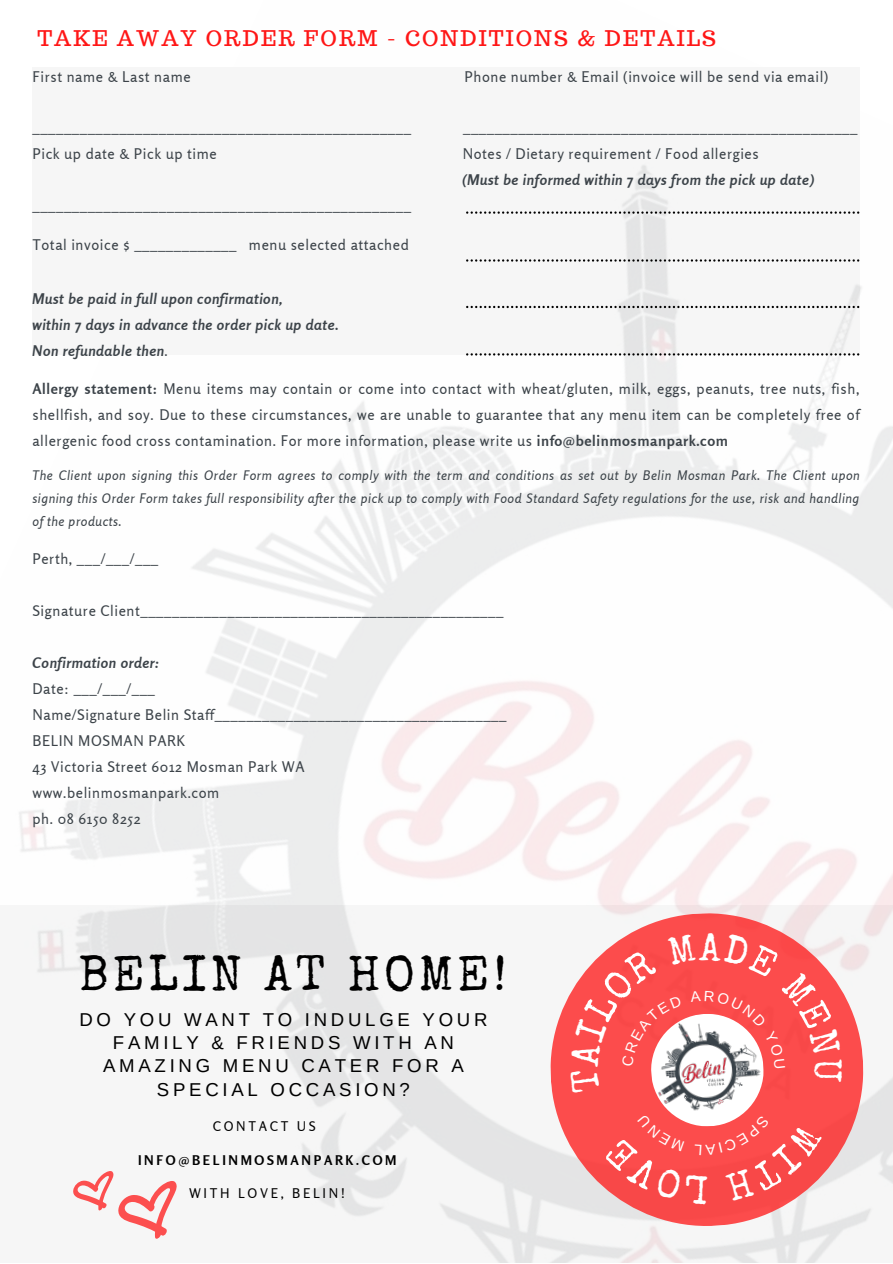
<style>
.page{position:relative;width:893px;height:1264px;background:#fff}
.page>*{position:absolute;margin:0;border:0;box-sizing:border-box;transform-origin:0 0}
.t1{font:49.65px "Special Elite";letter-spacing:.08em;color:#000}
.t2{font:21.15px "Trocchi";letter-spacing:.1em;color:#ff1616}
.t3{font:18.6px/23.2px "Arimo";letter-spacing:.2em;color:#000;text-align:center}
.t4{font:14.7px/26px "Rosario";letter-spacing:.04em;color:#3c4349;text-align:justify}
.t5{font:italic 700 14.7px/26px "Rosario";letter-spacing:.04em;color:#3c4349}
.t6{font:13.35px "Rosario";letter-spacing:.2em;color:#000}
.t7{font:700 13.35px "Rosario";letter-spacing:.2em;color:#000}
.t8{font:italic 13.2px/23.1px "Rosario";letter-spacing:.04em;color:#3c4349;text-align:justify}
.s1{font-weight:400;font-style:normal}
.s2{font-weight:700}
</style>
<div class="page">
<img style="left:19px;top:163px;width:873px;height:1099px">
<svg style="left:466px;top:259px;width:393px;height:2px"></svg>
<svg style="left:466px;top:306px;width:393px;height:2px"></svg>
<svg style="left:466px;top:353px;width:393px;height:2px"></svg>
<svg style="left:466px;top:211px;width:393px;height:3px"></svg>
<svg style="left:542px;top:905px;width:329px;height:329px;fill:#f6f3f3"></svg>
<svg style="left:69px;top:1166px;width:131px;height:80px"></svg>
<svg style="left:570px;top:932px;width:272px;height:273px;background:#f56a6a"></svg>
<h2 class="t2" style="left:37px;top:24px;width:680px">TAKE AWAY ORDER FORM - CONDITIONS &amp; DETAILS</h2>
<p class="t4" style="left:32px;top:63px;width:160px">First name &amp; Last name</p>
<p class="t4" style="left:464px;top:63px;width:365px">Phone number &amp; Email (invoice will be send via email)</p>
<p class="t4" style="left:32px;top:115px;width:380px">________________________________________________</p>
<p class="t4" style="left:463px;top:115px;width:396px">__________________________________________________</p>
<p class="t4" style="left:32px;top:141px;width:186px">Pick up date &amp; Pick up time</p>
<p class="t4" style="left:462px;top:141px;width:297px">Notes / Dietary requirement / Food allergies</p>
<p class="t5" style="left:462px;top:167px;width:353px">(Must be informed within 7 days from the pick up date)</p>
<p class="t4" style="left:32px;top:193px;width:380px">________________________________________________</p>
<p class="t4" style="left:32px;top:232px;width:378px">Total invoice $ _____________ menu selected attached</p>
<p class="t5" style="left:32px;top:285px;width:307px">Must be paid in full upon confirmation,<br>within 7 days in advance the order pick up date.<br>Non refundable then<span class="s1">.</span></p>
<p class="t4" style="left:32px;top:376px;width:828px"><span class="s2">Allergy statement:</span> Menu items may contain or come into contact with wheat/gluten, milk, eggs, peanuts, tree nuts, fish, shellfish, and soy. Due to these circumstances, we are unable to guarantee that any menu item can be completely free of allergenic food cross contamination. For more information, please write us <span class="s2">info@belinmosmanpark.com</span></p>
<p class="t8" style="left:32px;top:463px;width:828px">The Client upon signing this Order Form agrees to comply with the term and conditions as set out by Belin Mosman Park. The Client upon signing this Order Form takes full responsibility after the pick up to comply with Food Standard Safety regulations for the use, risk and handling of the products.</p>
<p class="t4" style="left:32px;top:546px;width:127px">Perth, ___/___/___</p>
<p class="t4" style="left:32px;top:598px;width:472px">Signature Client______________________________________________</p>
<p class="t5" style="left:32px;top:650px;width:128px">Confirmation order:</p>
<p class="t4" style="left:32px;top:675px;width:475px;text-align:left">Date: ___/___/___<br>Name/Signature Belin Staff_____________________________________<br>BELIN MOSMAN PARK<br>43 Victoria Street 6012 Mosman Park WA<br>www.belinmosmanpark.com<br>ph. 08 6150 8252</p>
<h1 class="t1" style="left:79px;top:954px;width:429px">BELIN AT HOME!</h1>
<p class="t3" style="left:79px;top:1007px;width:409px">DO YOU WANT TO INDULGE YOUR<br>FAMILY &amp; FRIENDS WITH AN<br>AMAZING MENU CATER FOR A<br>SPECIAL OCCASION?</p>
<p class="t6" style="left:213px;top:1118px;width:104px">CONTACT US</p>
<p class="t7" style="left:138px;top:1151px;width:260px">INFO@BELINMOSMANPARK.COM</p>
<p class="t6" style="left:189px;top:1184px;width:158px">WITH LOVE, BELIN!</p>
</div>
